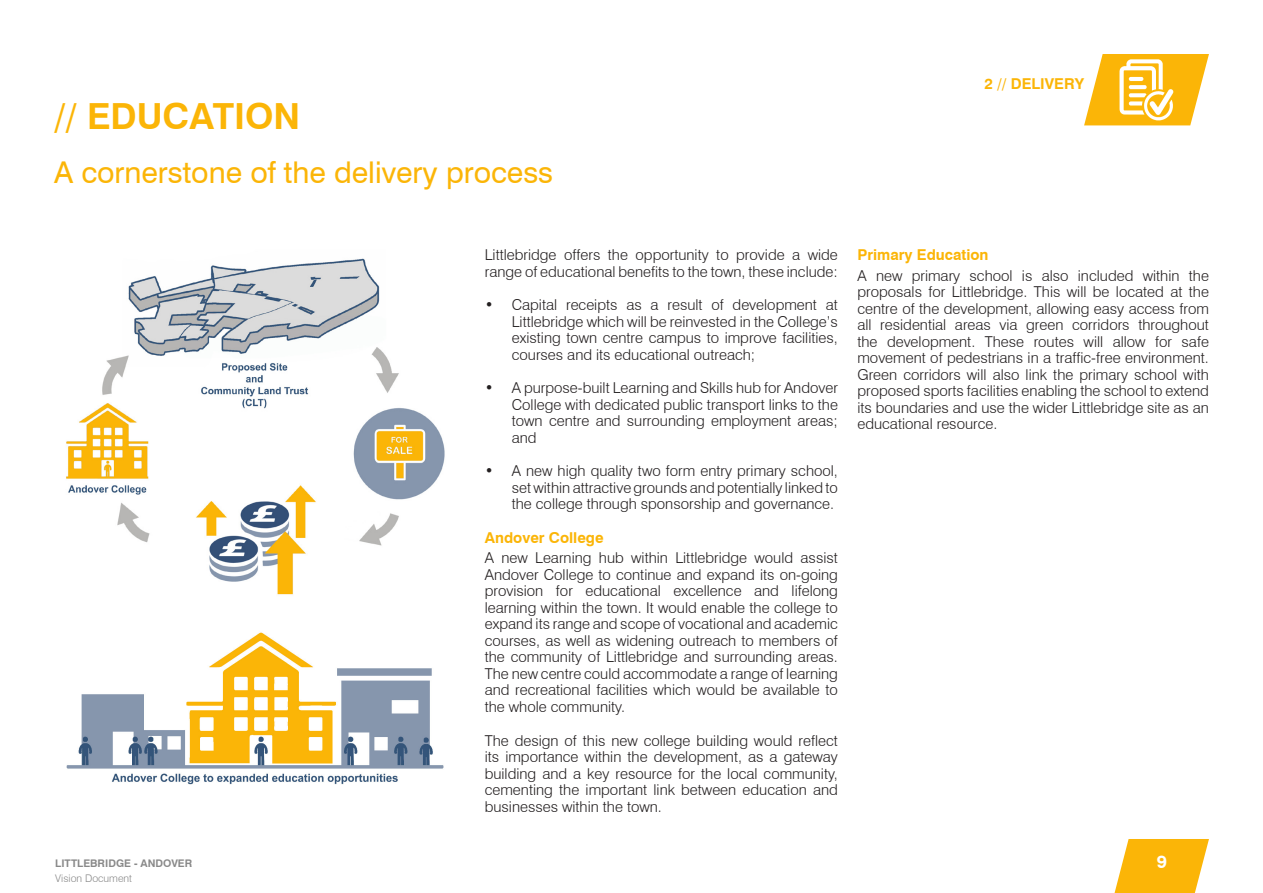
<style>
.page{position:relative;width:1263px;height:893px;background:#fff}
.page>*{position:absolute;margin:0;border:0;box-sizing:border-box;transform-origin:0 0}
.t1{font:700 36px "Swiss 721 BT";color:#fbb507}
.t2{font:30px "Swiss 721 BT";color:#fbb507}
.t3{font:700 18px "Swiss 721 BT";color:#fff}
.t4{font:300 15px/16.5px "Swiss 721 BT";color:#231f20;text-align:justify}
.t5{font:700 15px "Swiss 721 BT";color:#fbb507}
.t6{font:700 10.5px "Swiss 721 BT";color:#898989}
.t7{font:300 10.5px "Swiss 721 BT";color:#898989}
</style>
<div class="page">
<svg style="left:1114px;top:839px;width:95px;height:54px;background:#fbc02d"></svg>
<svg style="left:1084px;top:54px;width:125px;height:71px"></svg>
<img style="left:1104px;top:54px;width:86px;height:71px">
<img style="left:66px;top:258px;width:379px;height:337px">
<img style="left:66px;top:632px;width:378px;height:153px">
<p class="t1" style="left:54px;top:94px;width:248px">// EDUCATION</p>
<p class="t2" style="left:54px;top:154px;width:501px">A cornerstone of the delivery process</p>
<p class="t5" style="left:984px;top:75px;width:101px">2 // DELIVERY</p>
<p class="t6" style="left:55px;top:857px;width:138px">LITTLEBRIDGE - ANDOVER</p>
<p class="t7" style="left:55px;top:872px;width:78px">Vision Document</p>
<p class="t4" style="left:485px;top:246px;width:355px">Littlebridge offers the opportunity to provide a wide range of educational benefits to the town, these include:</p>
<p class="t4" style="left:512px;top:296px;width:328px;text-indent:-27px">• Capital receipts as a result of development at Littlebridge which will be reinvested in the College’s existing town centre campus to improve facilities, courses and its educational outreach;</p>
<p class="t4" style="left:512px;top:379px;width:328px;text-indent:-27px">• A purpose-built Learning and Skills hub for Andover College with dedicated public transport links to the town centre and surrounding employment areas; and</p>
<p class="t4" style="left:512px;top:462px;width:328px;text-indent:-27px">• A new high quality two form entry primary school, set within attractive grounds and potentially linked to the college through sponsorship and governance.</p>
<p class="t5" style="left:485px;top:528px;width:120px">Andover College</p>
<p class="t4" style="left:485px;top:550px;width:355px">A new Learning hub within Littlebridge would assist Andover College to continue and expand its on-going provision for educational excellence and lifelong learning within the town. It would enable the college to expand its range and scope of vocational and academic courses, as well as widening outreach to members of the community of Littlebridge and surrounding areas.<br>The new centre could accommodate a range of learning and recreational facilities which would be available to the whole community.</p>
<p class="t4" style="left:485px;top:732px;width:355px">The design of this new college building would reflect its importance within the development, as a gateway building and a key resource for the local community, cementing the important link between education and businesses within the town.</p>
<p class="t5" style="left:857px;top:246px;width:133px">Primary Education</p>
<p class="t4" style="left:857px;top:267px;width:353px">A new primary school is also included within the proposals for Littlebridge. This will be located at the centre of the development, allowing easy access from all residential areas via green corridors throughout the development. These routes will allow for safe movement of pedestrians in a traffic-free environment.<br>Green corridors will also link the primary school with proposed sports facilities enabling the school to extend its boundaries and use the wider Littlebridge site as an educational resource.</p>
<p class="t3" style="left:1157px;top:851px;width:12px">9</p>
</div>
